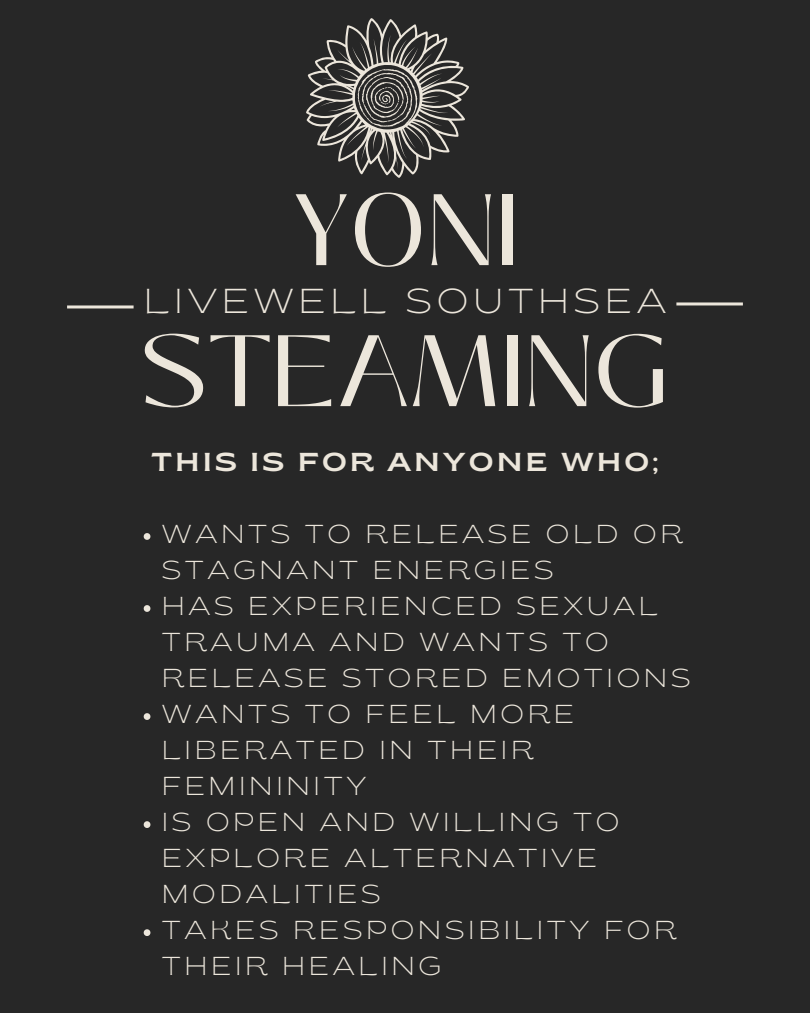
<style>
.page{position:relative;width:810px;height:1013px;background:#fff}
.page>*{position:absolute;margin:0;border:0;box-sizing:border-box;transform-origin:0 0}
.t1{font:100.9px/140.9px "Black Mango";color:#ece6db;text-align:center}
.t2{font:200 semi-expanded 34.6px "Brice";letter-spacing:.115em;color:#ece6db}
.t3{font:200 semi-expanded 25.9px/36px "Brice";letter-spacing:.115em;color:#ece6db}
.t4{font:semi-expanded 25.9px "Brice";letter-spacing:.115em;color:#ece6db}
</style>
<div class="page">
<div style="left:0;top:0;width:810px;height:1012px;background:#272727"></div>
<hr style="left:67px;top:305px;width:67px;height:3px;background:#ece6db">
<hr style="left:676px;top:302px;width:67px;height:3px;background:#ece6db">
<svg style="left:306px;top:18px;width:163px;height:160px"></svg>
<svg style="left:144px;top:533px;width:6px;height:7px"></svg>
<svg style="left:144px;top:605px;width:6px;height:7px"></svg>
<svg style="left:144px;top:713px;width:6px;height:7px"></svg>
<svg style="left:144px;top:821px;width:6px;height:7px"></svg>
<svg style="left:144px;top:929px;width:6px;height:7px"></svg>
<p class="t1" style="left:141px;top:160px;width:529px">YONI<br>STEAMING</p>
<p class="t2" style="left:143px;top:287px;width:525px">LIVEWELL SOUTHSEA</p>
<p class="t4" style="left:151px;top:451px;width:509px">THIS IS FOR ANYONE WHO;</p>
<p class="t3" style="left:161px;top:518px;width:523px">WANTS TO RELEASE OLD OR<br>STAGNANT ENERGIES</p>
<p class="t3" style="left:161px;top:590px;width:531px">HAS EXPERIENCED SEXUAL<br>TRAUMA AND WANTS TO<br>RELEASE STORED EMOTIONS</p>
<p class="t3" style="left:161px;top:698px;width:414px">WANTS TO FEEL MORE<br>LIBERATED IN THEIR<br>FEMININITY</p>
<p class="t3" style="left:161px;top:806px;width:460px">IS OPEN AND WILLING TO<br>EXPLORE ALTERNATIVE<br>MODALITIES</p>
<p class="t3" style="left:161px;top:914px;width:517px">TAKES RESPONSIBILITY FOR<br>THEIR HEALING</p>
</div>
